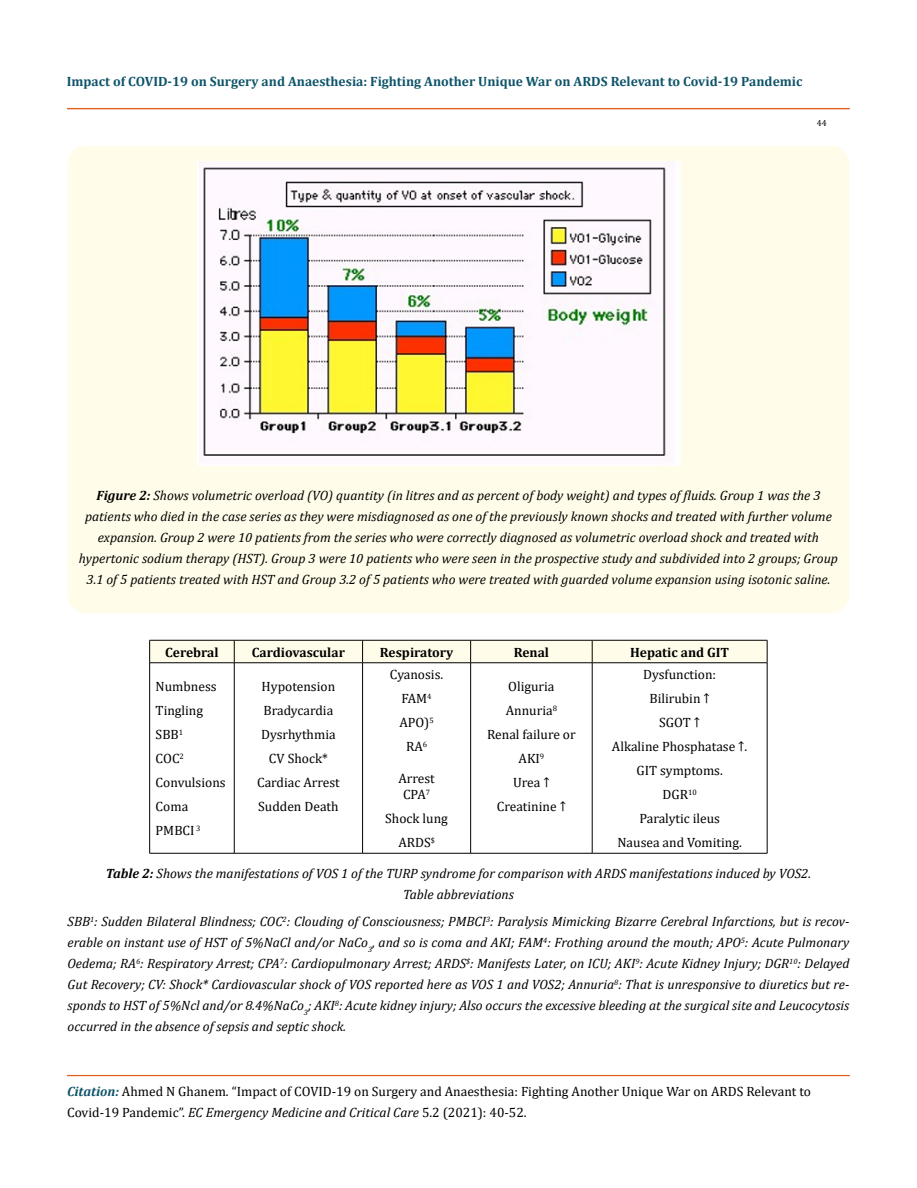
<style>
.page{position:relative;width:917px;height:1188px;background:#fff}
.page>*{position:absolute;margin:0;border:0;box-sizing:border-box;transform-origin:0 0}
.t1{font:italic 13.5px/21px "Cambria";color:#000;text-align:center}
.t2{font:13.5px/24px "Cambria";color:#000;text-align:center}
.t3{font:700 13.5px "Cambria";color:#0e546a}
.t4{font:700 13.5px "Cambria";color:#000}
.t5{font:9px "Cambria";color:#000}
.s1{font-weight:700}
.s2{font-weight:700;font-style:italic;color:#0e546a}
.s3{font-style:italic}
</style>
<div class="page">
<div style="left:67px;top:108px;width:782px;height:1px;border:1px solid #e05d1a"></div>
<div style="left:67px;top:1075px;width:782px;height:1px;border:1px solid #e05d1a"></div>
<div style="left:68px;top:146px;width:781px;height:467px;background:#fffde9;border-radius:18px"></div>
<img style="left:197px;top:161px;width:483px;height:305px">
<svg style="left:149px;top:640px;width:618px;height:23px;background:#ebe9d6"></svg>
<hr style="left:149px;top:663px;width:85px;height:1px;background:#000">
<hr style="left:149px;top:663px;width:1px;height:190px;background:#000">
<hr style="left:234px;top:663px;width:128px;height:1px;background:#000">
<hr style="left:234px;top:663px;width:1px;height:190px;background:#000">
<hr style="left:362px;top:663px;width:108px;height:1px;background:#000">
<hr style="left:362px;top:663px;width:1px;height:190px;background:#000">
<hr style="left:470px;top:663px;width:122px;height:1px;background:#000">
<hr style="left:470px;top:663px;width:1px;height:190px;background:#000">
<hr style="left:592px;top:663px;width:175px;height:1px;background:#000">
<hr style="left:592px;top:663px;width:1px;height:190px;background:#000">
<hr style="left:766px;top:663px;width:1px;height:190px;background:#000">
<hr style="left:149px;top:853px;width:85px;height:1px;background:#000">
<hr style="left:234px;top:853px;width:128px;height:1px;background:#000">
<hr style="left:362px;top:853px;width:108px;height:1px;background:#000">
<hr style="left:470px;top:853px;width:122px;height:1px;background:#000">
<hr style="left:592px;top:853px;width:175px;height:1px;background:#000">
<p class="t3" style="left:67px;top:71px;width:737px">Impact of COVID-19 on Surgery and Anaesthesia: Fighting Another Unique War on ARDS Relevant to Covid-19 Pandemic</p>
<p class="t5" style="left:816px;top:117px;width:11px">44</p>
<p class="t1" style="left:79px;top:484px;width:760px"><span class="s1">Figure 2:</span> Shows volumetric overload (VO) quantity (in litres and as percent of body weight) and types of fluids. Group 1 was the 3 patients who died in the case series as they were misdiagnosed as one of the previously known shocks and treated with further volume expansion. Group 2 were 10 patients from the series who were correctly diagnosed as volumetric overload shock and treated with hypertonic sodium therapy (HST). Group 3 were 10 patients who were seen in the prospective study and subdivided into 2 groups; Group 3.1 of 5 patients treated with HST and Group 3.2 of 5 patients who were treated with guarded volume expansion using isotonic saline.</p>
<p class="t4" style="left:165px;top:643px;width:55px">Cerebral</p>
<p class="t4" style="left:252px;top:643px;width:94px">Cardiovascular</p>
<p class="t4" style="left:380px;top:643px;width:75px">Respiratory</p>
<p class="t4" style="left:513px;top:643px;width:37px">Renal</p>
<p class="t4" style="left:630px;top:643px;width:101px">Hepatic and GIT</p>
<p class="t2" style="left:156px;top:675px;width:72px;text-align:left">Numbness<br>Tingling<br>SBB<sup>1<br></sup>COC<sup>2<br></sup>Convulsions<br>Coma<br>PMBCI <sup>3</sup></p>
<p class="t2" style="left:257px;top:675px;width:84px">Hypotension<br>Bradycardia<br>Dysrhythmia<br>CV Shock*<br>Cardiac Arrest<br>Sudden Death</p>
<p class="t2" style="left:390px;top:663px;width:55px">Cyanosis.<br>FAM<sup>4<br></sup>APO)<sup>5<br></sup>RA<sup>6</sup></p>
<p class="t2" style="left:612px;top:663px;width:137px">Dysfunction:<br>Bilirubin ↑<br>SGOT ↑<br>Alkaline Phosphatase ↑.<br>GIT symptoms.<br>DGR<sup>10<br></sup>Paralytic ileus<br>Nausea and Vomiting.</p>
<p class="t1" style="left:106px;top:863px;width:706px"><span class="s1">Table 2:</span> Shows the manifestations of VOS 1 of the TURP syndrome for comparison with ARDS manifestations induced by VOS2.<br>Table abbreviations</p>
<p class="t1" style="left:68px;top:911px;width:783px;text-align:justify">SBB<sup>1</sup>: Sudden Bilateral Blindness; COC<sup>2</sup>: Clouding of Consciousness; PMBCI<sup>3</sup>: Paralysis Mimicking Bizarre Cerebral Infarctions, but is recov&shy;erable on instant use of HST of 5%NaCl and/or NaCo<sub>3</sub>, and so is coma and AKI; FAM<sup>4</sup>: Frothing around the mouth; APO<sup>5</sup>: Acute Pulmonary Oedema; RA<sup>6</sup>: Respiratory Arrest; CPA<sup>7</sup>: Cardiopulmonary Arrest; ARDS<sup>$</sup>: Manifests Later, on ICU; AKI<sup>9</sup>: Acute Kidney Injury; DGR<sup>10</sup>: Delayed Gut Recovery; CV: Shock* Cardiovascular shock of VOS reported here as VOS 1 and VOS2; Annuria<sup>8</sup>: That is unresponsive to diuretics but re&shy;sponds to HST of 5%Ncl and/or 8.4%NaCo<sub>3</sub>; AKI<sup>8</sup>: Acute kidney injury; Also occurs the excessive bleeding at the surgical site and Leucocytosis occurred in the absence of sepsis and septic shock.</p>
<p class="t2" style="left:487px;top:675px;width:90px">Oliguria<br>Annuria<sup>8<br></sup>Renal failure or<br>AKI<sup>9<br></sup>Urea ↑<br>Creatinine ↑</p>
<p class="t2" style="left:398px;top:770px;width:38px;line-height:16.5px">Arrest<br>CPA<sup>7</sup></p>
<p class="t2" style="left:385px;top:807px;width:64px">Shock lung<br>ARDS<sup>$</sup></p>
<p class="t2" style="left:67px;top:1080px;width:745px;line-height:21px;text-align:left"><span class="s2">Citation:</span> Ahmed N Ghanem. “Impact of COVID-19 on Surgery and Anaesthesia: Fighting Another Unique War on ARDS Relevant to<br>Covid-19 Pandemic”. <span class="s3">EC Emergency Medicine and Critical Care</span> 5.2 (2021): 40-52.</p>
</div>
